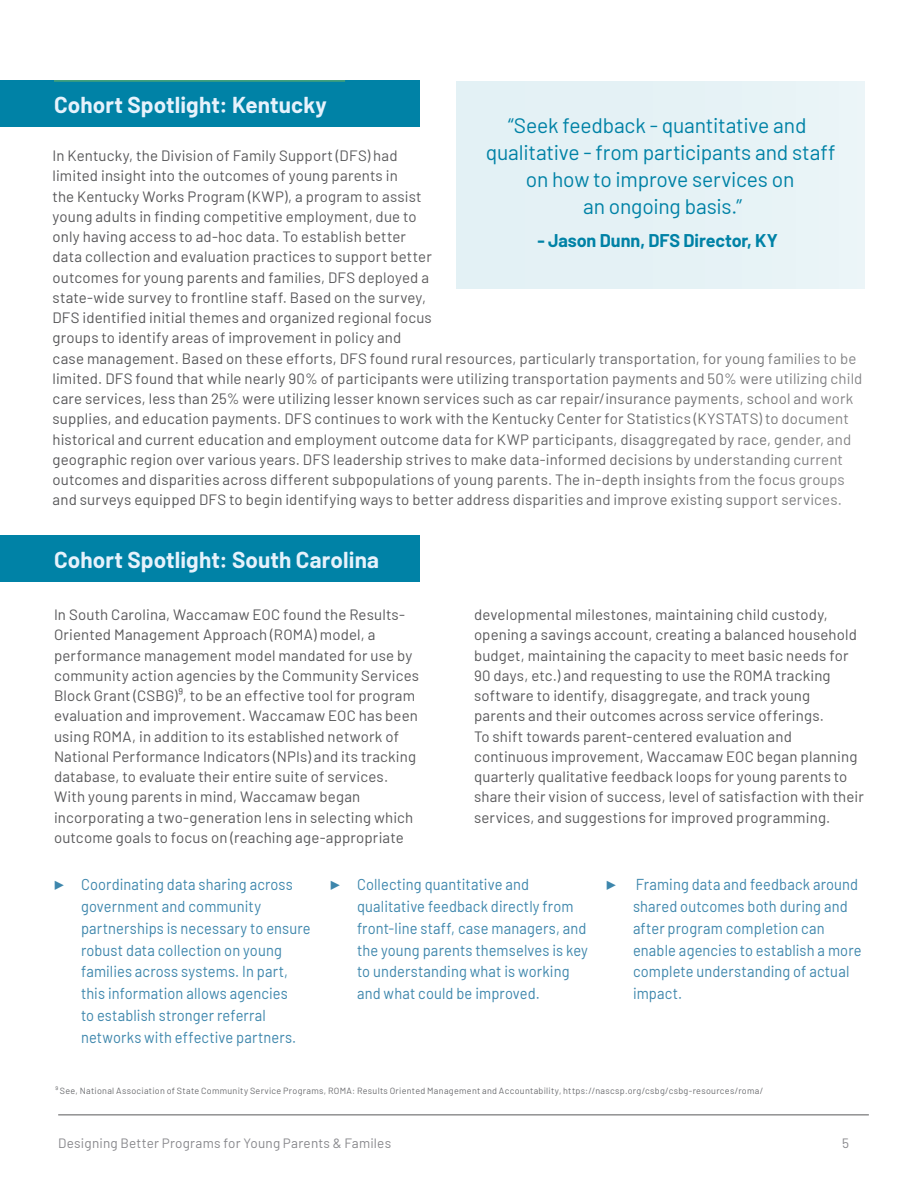
<style>
.page{position:relative;width:918px;height:1188px;background:#fff}
.page>*{position:absolute;margin:0;border:0;box-sizing:border-box;transform-origin:0 0}
.CFGB_Headline_1{font:700 22.5px "Barlow";letter-spacing:.005em;color:#e6f2fc}
.CFGB_Paragraph_1{font:21px/27px "Barlow";letter-spacing:-.01em;color:#0082a6;text-align:center}
.CFGB_Paragraph_1-2{font:700 18px "Barlow";letter-spacing:-.005em;color:#0082a6}
.CFGB_Paragraph_1-3{font:15.75px/21.9px "Barlow";letter-spacing:.01em;color:#3d86ac;scale:.92 1}
.CFGB_Paragraph_1-4{font:700 15.75px "Acumin Pro";color:#3d86ac;scale:.92 1}
.t1{font:15px/20.2px "Barlow";letter-spacing:.01em;color:#575759}
.t2{font:15px/20.2px "Barlow";letter-spacing:.01em;color:#58585a}
.t3{font:13.5px "Barlow";letter-spacing:.015em;color:#88888c}
.t4{font:9px "Barlow";letter-spacing:.035em;color:#6c6d70}
.s1{font-family:"Acumin Pro";font-weight:700}
</style>
<div class="page">
<hr style="left:58px;top:1114px;width:811px;height:1px;background:#58585a">
<div style="left:0;top:80px;width:420px;height:47px;background:#0082a6"></div>
<div style="left:0;top:535px;width:420px;height:46px;background:#0082a6"></div>
<div style="left:456px;top:82px;width:409px;height:207px;background:#e5f2f5"></div>
<hr style="left:54px;top:80px;width:291px;height:2px;background:#4ca574">
<p class="CFGB_Headline_1" style="left:54px;top:88px;width:274px">Cohort Spotlight: Kentucky</p>
<p class="CFGB_Paragraph_1" style="left:486px;top:110px;width:351px">“Seek feedback - quantitative and qualitative - from participants and staff on how to improve services on<br>an ongoing basis.”</p>
<p class="CFGB_Paragraph_1-2" style="left:537px;top:227px;width:242px">- Jason Dunn, DFS Director, KY</p>
<p class="t1" style="left:52px;top:144px;width:812px">In Kentucky, the Division of Family Support (DFS) had<br>limited insight into the outcomes of young parents in<br>the Kentucky Works Program (KWP), a program to assist<br>young adults in finding competitive employment, due to<br>only having access to ad-hoc data. To establish better<br>data collection and evaluation practices to support better<br>outcomes for young parents and families, DFS deployed a<br>state-wide survey to frontline staff. Based on the survey,<br>DFS identified initial themes and organized regional focus<br>groups to identify areas of improvement in policy and<br>case management. Based on these efforts, DFS found rural resources, particularly transportation, for young families to be limited. DFS found that while nearly 90% of participants were utilizing transportation payments and 50% were utilizing child care services, less than 25% were utilizing lesser known services such as car repair/insurance payments, school and work supplies, and education payments. DFS continues to work with the Kentucky Center for Statistics (KYSTATS) to document historical and current education and employment outcome data for KWP participants, disaggregated by race, gender, and geographic region over various years. DFS leadership strives to make data-informed decisions by understanding current outcomes and disparities across different subpopulations of young parents. The in-depth insights from the focus groups and surveys equipped DFS to begin identifying ways to better address disparities and improve existing support services.</p>
<p class="CFGB_Headline_1" style="left:54px;top:543px;width:327px">Cohort Spotlight: South Carolina</p>
<p class="t2" style="left:54px;top:603px;width:367px">In South Carolina, Waccamaw EOC found the Results-Oriented Management Approach (ROMA) model, a performance management model mandated for use by community action agencies by the Community Services Block Grant (CSBG)⁹, to be an effective tool for program evaluation and improvement. Waccamaw EOC has been using ROMA, in addition to its established network of National Performance Indicators (NPIs) and its tracking database, to evaluate their entire suite of services.<br>With young parents in mind, Waccamaw began incorporating a two-generation lens in selecting which outcome goals to focus on (reaching age-appropriate</p>
<p class="CFGB_Paragraph_1-3" style="left:81px;top:872px;width:251px;text-indent:-27px"><span class="s1">▶</span> Coordinating data sharing across government and community partnerships is necessary to ensure robust data collection on young families across systems. In part, this information allows agencies<br>to establish stronger referral networks with effective partners.</p>
<p class="CFGB_Paragraph_1-3" style="left:357px;top:872px;width:253px;text-indent:-27px"><span class="s1">▶</span> Collecting quantitative and qualitative feedback directly from front-line staff, case managers, and the young parents themselves is key to understanding what is working and what could be improved.</p>
<p class="CFGB_Paragraph_1-4" style="left:606px;top:873px;width:12px">▶</p>
<p class="CFGB_Paragraph_1-3" style="left:633px;top:872px;width:250px">Framing data and feedback around shared outcomes both during and after program completion can enable agencies to establish a more complete understanding of actual impact.</p>
<p class="t2" style="left:474px;top:603px;width:391px">developmental milestones, maintaining child custody, opening a savings account, creating a balanced household budget, maintaining the capacity to meet basic needs for 90 days, etc.) and requesting to use the ROMA tracking software to identify, disaggregate, and track young parents and their outcomes across service offerings.<br>To shift towards parent-centered evaluation and continuous improvement, Waccamaw EOC began planning quarterly qualitative feedback loops for young parents to share their vision of success, level of satisfaction with their services, and suggestions for improved programming.</p>
<p class="t4" style="left:55px;top:1084px;width:710px">⁹ See, National Association of State Community Service Programs, ROMA: Results Oriented Management and Accountability, https://nascsp.org/csbg/csbg-resources/roma/</p>
<p class="t3" style="left:58px;top:1134px;width:334px">Designing Better Programs for Young Parents &amp; Familes</p>
<p class="t3" style="left:842px;top:1134px;width:8px">5</p>
</div>
